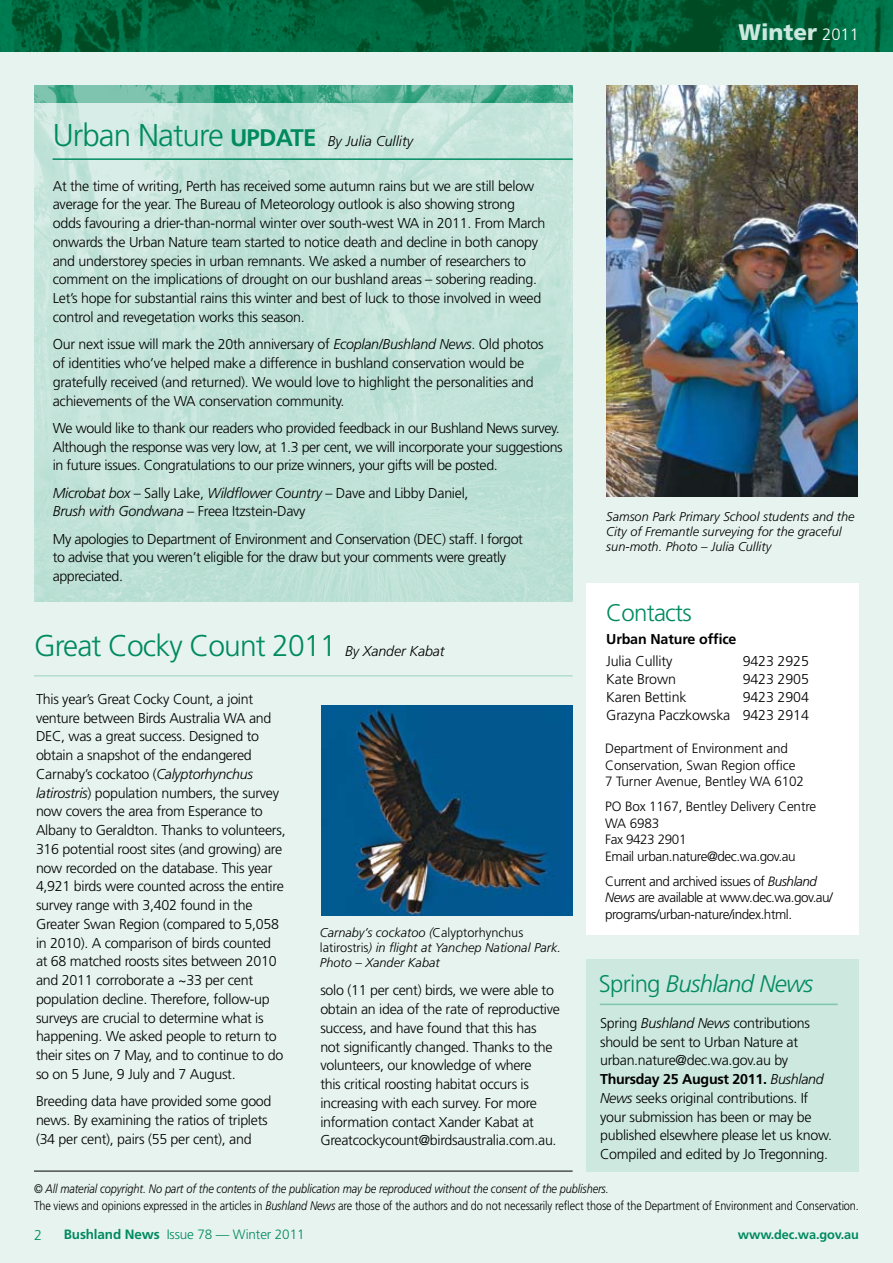
<style>
.page{position:relative;width:893px;height:1263px;background:#fff}
.page>*{position:absolute;margin:0;border:0;box-sizing:border-box;transform-origin:0 0}
.t1{font:300 30px "Frutiger";letter-spacing:-.03em;color:#008a5f}
.t2{font:italic 300 24px "Frutiger";letter-spacing:-.03em;color:#008a5f}
.t3{font:300 24px "Frutiger";letter-spacing:-.03em;color:#008a5f}
.t4{font:900 22.5px "Frutiger";color:#cce8df}
.t5{font:300 14.25px/18.8px "Frutiger";letter-spacing:-.02em;color:#000}
.t6{font:italic 300 14.25px "Frutiger";color:#000}
.t7{font:700 14.25px "Frutiger";letter-spacing:-.01em;color:#000}
.t8{font:300 14.25px "Frutiger";color:#008a5f}
.t9{font:300 13.5px/16.5px "Frutiger";letter-spacing:-.03em;color:#000}
.t10{font:300 13.5px/16.5px "Frutiger";letter-spacing:-.01em;color:#000}
.t11{font:300 13.5px "Frutiger";letter-spacing:-.01em;color:#008a5f}
.t12{font:italic 300 12.75px/15px "Frutiger";color:#000}
.t13{font:700 12.75px "Frutiger";letter-spacing:-.01em;color:#008a5f}
.t14{font:300 12.45px/16.5px "Frutiger";letter-spacing:-.01em;color:#000;scale:.88 1}
.s1{font-style:normal;font-size:31.5px;color:#008a5f}
.s2{font-weight:700;font-style:normal;font-size:24px;color:#008a5f}
.s3{font-style:italic}
.s4{font-style:italic;font-size:14.25px;color:#000}
.s5{font-style:normal}
.s6{font-weight:300;font-size:16.5px;color:#fff}
.s7{font-weight:700}
</style>
<div class="page">
<div style="left:0;top:51px;width:893px;height:1212px;background:#e6f3ef"></div>
<img style="left:0;top:0;width:893px;height:51px">
<img style="left:34px;top:102px;width:539px;height:499px">
<img style="left:34px;top:85px;width:539px;height:17px">
<hr style="left:53px;top:158px;width:520px;height:2px;background:#008a5f">
<hr style="left:34px;top:1171px;width:539px;height:1px;background:#000">
<div style="left:587px;top:583px;width:272px;height:352px;background:#fff"></div>
<div style="left:586px;top:959px;width:273px;height:212px;background:#cce8df"></div>
<hr style="left:600px;top:1003px;width:238px;height:2px;background:#80c5af">
<hr style="left:34px;top:675px;width:539px;height:1px;background:#b3dccf">
<img style="left:321px;top:706px;width:252px;height:210px">
<img style="left:607px;top:85px;width:251px;height:411px">
<p class="t6" style="left:53px;top:133px;width:362px"><span class="s1">Urban Nature</span> <span class="s2">UPDATE</span> By Julia Cullity</p>
<p class="t5" style="left:53px;top:177px;width:494px">At the time of writing, Perth has received some autumn rains but we are still below average for the year. The Bureau of Meteorology outlook is also showing strong odds favouring a drier-than-normal winter over south-west WA in 2011. From March onwards the Urban Nature team started to notice death and decline in both canopy and understorey species in urban remnants. We asked a number of researchers to comment on the implications of drought on our bushland areas – sobering reading.<br>Let’s hope for substantial rains this winter and best of luck to those involved in weed control and revegetation works this season.</p>
<p class="t5" style="left:53px;top:335px;width:492px">Our next issue will mark the 20th anniversary of <span class="s3">Ecoplan/Bushland News</span>. Old photos of identities who’ve helped make a difference in bushland conservation would be gratefully received (and returned). We would love to highlight the personalities and achievements of the WA conservation community.</p>
<p class="t5" style="left:53px;top:419px;width:511px">We would like to thank our readers who provided feedback in our Bushland News survey.<br>Although the response was very low, at 1.3 per cent, we will incorporate your suggestions in future issues. Congratulations to our prize winners, your gifts will be posted.</p>
<p class="t5" style="left:53px;top:483px;width:417px"><span class="s3">Microbat box</span> – Sally Lake, <span class="s3">Wildflower Country</span> – Dave and Libby Daniel,<br><span class="s3">Brush with Gondwana</span> – Freea Itzstein-Davy</p>
<p class="t5" style="left:53px;top:529px;width:472px">My apologies to Department of Environment and Conservation (DEC) staff. I forgot to advise that you weren’t eligible for the draw but your comments were greatly appreciated.</p>
<h1 class="t1" style="left:34px;top:629px;width:412px">Great Cocky Count 2011 <span class="s4">By Xander Kabat</span></h1>
<p class="t5" style="left:36px;top:690px;width:251px">This year’s Great Cocky Count, a joint venture between Birds Australia WA and DEC, was a great success. Designed to obtain a snapshot of the endangered Carnaby’s cockatoo (<span class="s3">Calyptorhynchus latirostris</span>) population numbers, the survey now covers the area from Esperance to Albany to Geraldton. Thanks to volunteers, 316 potential roost sites (and growing) are now recorded on the database. This year 4,921 birds were counted across the entire survey range with 3,402 found in the Greater Swan Region (compared to 5,058 in 2010). A comparison of birds counted at 68 matched roosts sites between 2010 and 2011 corroborate a ~33 per cent population decline. Therefore, follow-up surveys are crucial to determine what is happening. We asked people to return to their sites on 7 May, and to continue to do so on 5 June, 9 July and 7 August.</p>
<p class="t5" style="left:36px;top:1092px;width:237px">Breeding data have provided some good news. By examining the ratios of triplets (34 per cent), pairs (55 per cent), and</p>
<p class="t12" style="left:320px;top:925px;width:242px">Carnaby’s cockatoo (<span class="s5">Calyptorhynchus latirostris</span>) in flight at Yanchep National Park.<br>Photo – Xander Kabat</p>
<p class="t5" style="left:320px;top:981px;width:241px">solo (11 per cent) birds, we were able to obtain an idea of the rate of reproductive success, and have found that this has not significantly changed. Thanks to the volunteers, our knowledge of where<br>this critical roosting habitat occurs is increasing with each survey. For more information contact Xander Kabat at Greatcockycount@birdsaustralia.com.au.</p>
<h3 class="t4" style="left:738px;top:18px;width:122px">Winter <span class="s6">2011</span></h3>
<p class="t12" style="left:606px;top:509px;width:250px">Samson Park Primary School students and the<br>City of Fremantle surveying for the graceful sun-moth. Photo – Julia Cullity</p>
<h2 class="t3" style="left:606px;top:599px;width:87px">Contacts</h2>
<p class="t7" style="left:606px;top:630px;width:132px">Urban Nature office</p>
<p class="t5" style="left:606px;top:652px;width:68px">Julia Cullity</p>
<p class="t5" style="left:743px;top:652px;width:68px">9423 2925</p>
<p class="t5" style="left:606px;top:670px;width:71px">Kate Brown</p>
<p class="t5" style="left:743px;top:670px;width:68px">9423 2905</p>
<p class="t5" style="left:606px;top:688px;width:82px">Karen Bettink</p>
<p class="t5" style="left:606px;top:688px;width:204px;line-height:18px;text-align:right">9423 2904<br>Grazyna Paczkowska 9423 2914</p>
<p class="t10" style="left:605px;top:741px;width:200px">Department of Environment and<br>Conservation, Swan Region office<br>7 Turner Avenue, Bentley WA 6102</p>
<p class="t9" style="left:605px;top:799px;width:213px">PO Box 1167, Bentley Delivery Centre<br>WA 6983<br>Fax 9423 2901<br>Email urban.nature@dec.wa.gov.au</p>
<p class="t9" style="left:605px;top:873px;width:229px">Current and archived issues of <span class="s3">Bushland<br>News</span> are available at www.dec.wa.gov.au/ programs/urban-nature/index.html.</p>
<h2 class="t2" style="left:599px;top:970px;width:216px"><span class="s5">Spring</span> Bushland News</h2>
<p class="t5" style="left:600px;top:1014px;width:234px">Spring <span class="s3">Bushland News</span> contributions should be sent to Urban Nature at urban.nature@dec.wa.gov.au by <span class="s7">Thursday 25 August 2011.</span> <span class="s3">Bushland News</span> seeks original contributions. If your submission has been or may be published elsewhere please let us know.<br>Compiled and edited by Jo Tregonning.</p>
<p class="t14" style="left:34px;top:1181px;width:939px">© <span class="s3">All material copyright. No part of the contents of the publication may be reproduced without the consent of the publishers.<br></span>The views and opinions expressed in the articles in <span class="s3">Bushland News</span> are those of the authors and do not necessarily reflect those of the Department of Environment and Conservation.</p>
<p class="t8" style="left:34px;top:1227px;width:9px">2</p>
<p class="t11" style="left:64px;top:1227px;width:242px"><span class="s7">Bushland News</span> Issue 78 — Winter 2011</p>
<p class="t13" style="left:738px;top:1226px;width:123px">www.dec.wa.gov.au</p>
</div>
